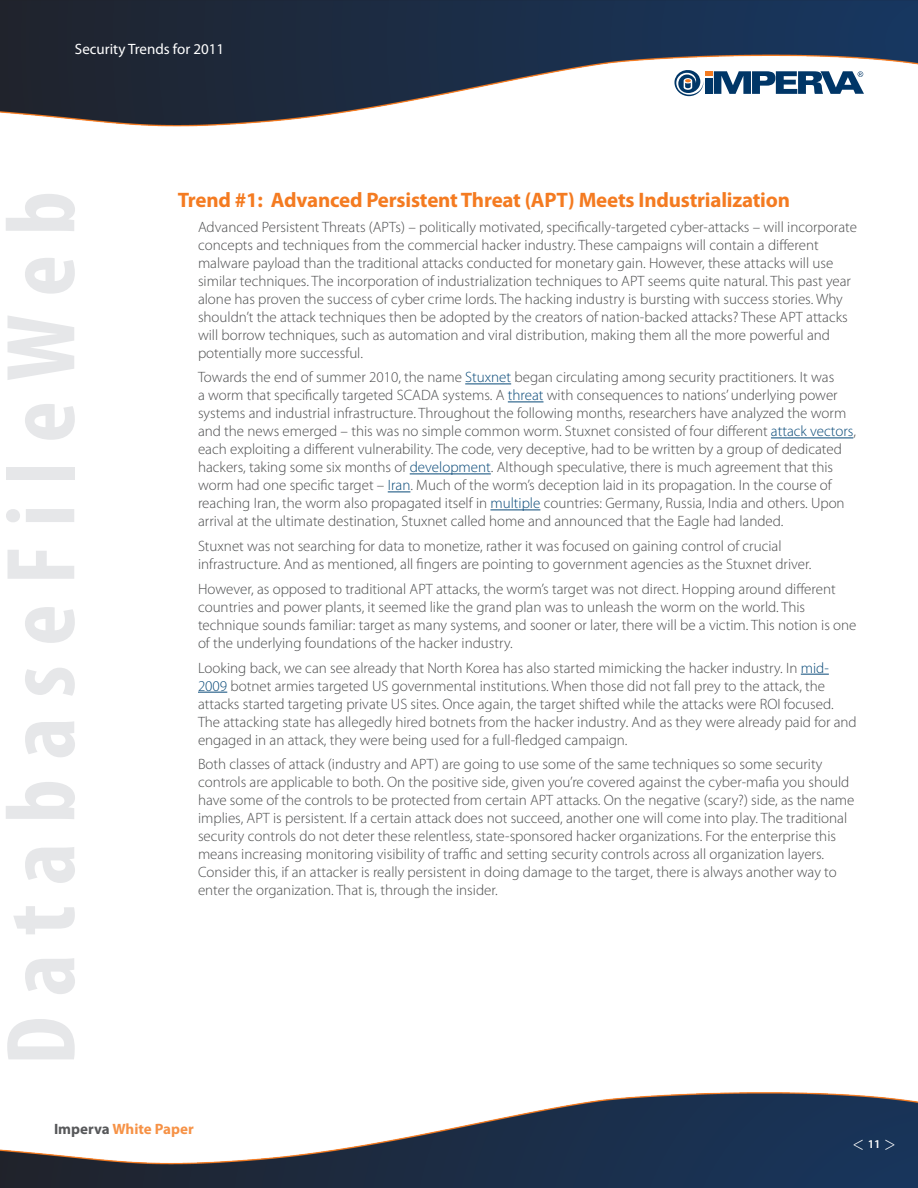
<style>
.page{position:relative;width:918px;height:1188px;background:#fff}
.page>*{position:absolute;margin:0;border:0;box-sizing:border-box;transform-origin:0 0}
.t1{font:700 condensed 99px "Myriad Pro";letter-spacing:.2em;color:#e6e7e9}
.body_header{font:700 21px "Myriad Pro";letter-spacing:-.01em;color:#f47b21}
.t2{font:300 19.5px "Myriad Pro";color:#fff}
.Body_Copy{font:300 15px/18px "Myriad Pro";color:#4b4c4d}
.t3{font:15px "Myriad Pro";color:#fff}
.t4{font:700 15px "Myriad Pro";color:#f69246}
.t5{font:600 12px "Myriad Pro";color:#fff}
.s1{color:#084978}
.s2{color:#57585a}
</style>
<div class="page">
<img style="left:0;top:1092px;width:918px;height:96px">
<img style="left:0;top:0;width:918px;height:127px">
<svg style="left:674px;top:70px;width:29px;height:26px"></svg>
<div style="left:705px;top:71px;width:8px;height:5px;background:#f47b21"></div>
<div style="left:705px;top:78px;width:8px;height:16px;background:#003667"></div>
<svg style="left:714px;top:71px;width:150px;height:23px"></svg>
<hr style="left:465px;top:384px;width:46px;height:1px;background:#084978">
<hr style="left:508px;top:402px;width:36px;height:1px;background:#084978">
<hr style="left:771px;top:438px;width:82px;height:1px;background:#084978">
<hr style="left:410px;top:474px;width:81px;height:1px;background:#084978">
<svg style="left:388px;top:492px;width:22px;height:1px"></svg>
<hr style="left:490px;top:510px;width:50px;height:1px;background:#084978">
<svg style="left:801px;top:674px;width:28px;height:1px"></svg>
<svg style="left:198px;top:692px;width:29px;height:1px"></svg>
<p class="t3" style="left:75px;top:39px;width:151px">Security Trends for 2011</p>
<h1 class="t1" style="left:-21px;top:1065px;width:876px;rotate:-90deg">DatabaseFileWeb</h1>
<p class="body_header" style="left:178px;top:186px;width:614px">Trend #1: Advanced Persistent Threat (APT) Meets Industrialization</p>
<p class="Body_Copy" style="left:198px;top:218px;width:660px">Advanced Persistent Threats (APTs) – politically motivated, specifically-targeted cyber-attacks – will incorporate concepts and techniques from the commercial hacker industry. These campaigns will contain a different malware payload than the traditional attacks conducted for monetary gain. However, these attacks will use similar techniques. The incorporation of industrialization techniques to APT seems quite natural. This past year alone has proven the success of cyber crime lords. The hacking industry is bursting with success stories. Why shouldn’t the attack techniques then be adopted by the creators of nation-backed attacks? These APT attacks will borrow techniques, such as automation and viral distribution, making them all the more powerful and potentially more successful.</p>
<p class="Body_Copy" style="left:198px;top:369px;width:659px">Towards the end of summer 2010, the name <span class="s1">Stuxnet</span> began circulating among security practitioners. It was<br>a worm that specifically targeted SCADA systems. A <span class="s1">threat</span> with consequences to nations’ underlying power systems and industrial infrastructure. Throughout the following months, researchers have analyzed the worm and the news emerged – this was no simple common worm. Stuxnet consisted of four different <span class="s1">attack vectors</span>, each exploiting a different vulnerability. The code, very deceptive, had to be written by a group of dedicated hackers, taking some six months of <span class="s1">development</span>. Although speculative, there is much agreement that this worm had one specific target – <span class="s1">Iran</span>. Much of the worm’s deception laid in its propagation. In the course of reaching Iran, the worm also propagated itself in <span class="s1">multiple</span> countries: Germany, Russia, India and others. Upon arrival at the ultimate destination, Stuxnet called home and announced that the Eagle had landed.</p>
<p class="Body_Copy" style="left:198px;top:537px;width:615px">Stuxnet was not searching for data to monetize, rather it was focused on gaining control of crucial infrastructure. And as mentioned, all fingers are pointing to government agencies as the Stuxnet driver.</p>
<p class="Body_Copy" style="left:198px;top:580px;width:660px">However, as opposed to traditional APT attacks, the worm’s target was not direct. Hopping around different countries and power plants, it seemed like the grand plan was to unleash the worm on the world. This technique sounds familiar: target as many systems, and sooner or later, there will be a victim. This notion is one of the underlying foundations of the hacker industry.</p>
<p class="Body_Copy" style="left:198px;top:659px;width:660px">Looking back, we can see already that North Korea has also started mimicking the hacker industry. In <span class="s1">mid-2009</span> botnet armies targeted US governmental institutions. When those did not fall prey to the attack, the attacks started targeting private US sites. Once again, the target shifted while the attacks were ROI focused.<br>The attacking state has allegedly hired botnets from the hacker industry. And as they were already paid for and engaged in an attack, they were being used for a full-fledged campaign.</p>
<p class="Body_Copy" style="left:198px;top:756px;width:658px">Both classes of attack (industry and APT) are going to use some of the same techniques so some security controls are applicable to both. On the positive side, given you’re covered against the cyber-mafia you should have some of the controls to be protected from certain APT attacks. On the negative (scary?) side, as the name implies, APT is persistent. If a certain attack does not succeed, another one will come into play. The traditional security controls do not deter these relentless, state-sponsored hacker organizations. For the enterprise this means increasing monitoring visibility of traffic and setting security controls across all organization layers.<br>Consider this, if an attacker is really persistent in doing damage to the target, there is always another way to enter the organization. That is, through the insider.</p>
<p class="t4" style="left:54px;top:1119px;width:141px"><span class="s2">Imperva</span> White Paper</p>
<h3 class="t2" style="left:852px;top:1132px;width:45px">&lt; &gt;</h3>
<p class="t5" style="left:868px;top:1137px;width:14px">11</p>
</div>
